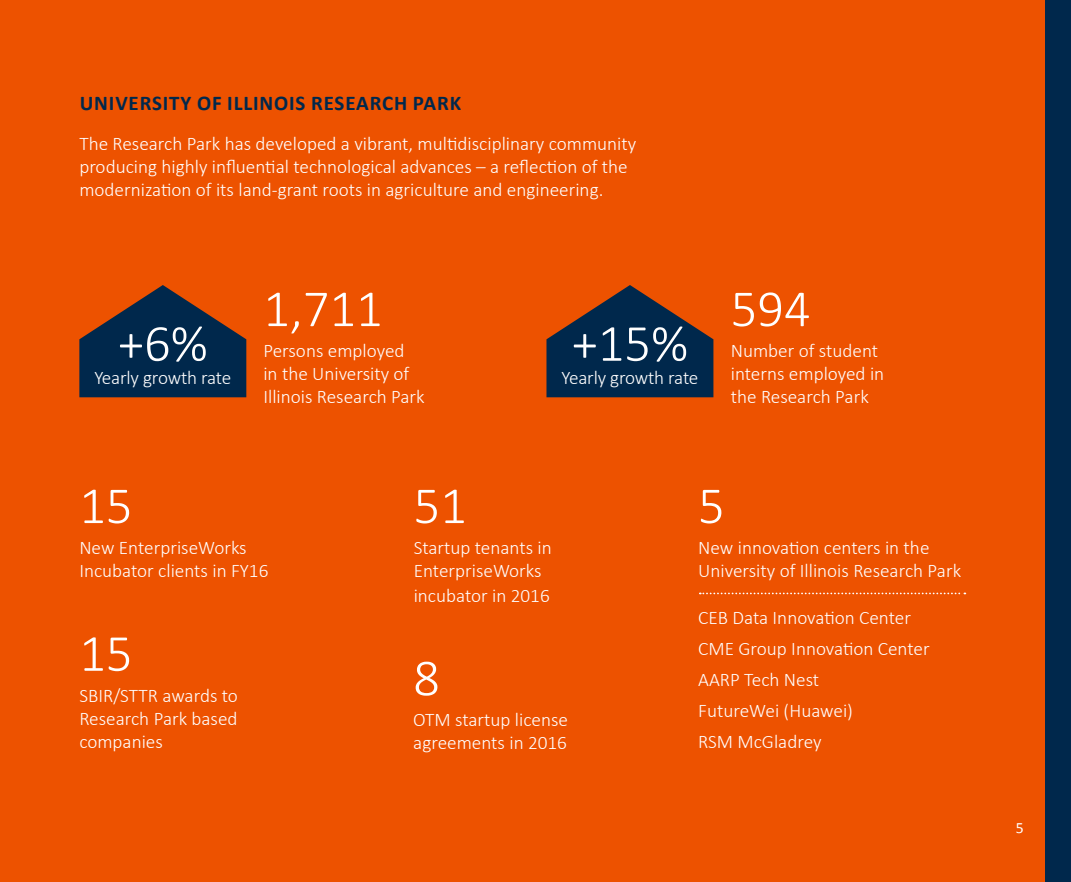
<style>
.page{position:relative;width:1071px;height:882px;background:#ed5200}
.page>*{position:absolute;margin:0;border:0;box-sizing:border-box;transform-origin:0 0}
.t1{font:300 52.5px "Calibri";color:#fff}
.t2{font:700 21px "Calibri";letter-spacing:.04em;color:#00284c}
.t3{font:300 19.25px/23.1px "Calibri";color:#fff}
.t4{font:15.75px "Calibri";color:#fff}
</style>
<div class="page">
<div style="left:1046px;top:0;width:25px;height:882px;background:#00284c"></div>
<svg style="left:700px;top:593px;width:265px;height:1px"></svg>
<svg style="left:546px;top:285px;width:167px;height:112px"></svg>
<svg style="left:79px;top:285px;width:167px;height:112px"></svg>
<p class="t2" style="left:80px;top:88px;width:383px">UNIVERSITY OF ILLINOIS RESEARCH PARK</p>
<p class="t3" style="left:79px;top:131px;width:558px">The Research Park has developed a vibrant, multidisciplinary community producing highly influential technological advances – a reflection of the modernization of its land-grant roots in agriculture and engineering.</p>
<p class="t1" style="left:118px;top:311px;width:91px">+6%</p>
<p class="t3" style="left:94px;top:366px;width:138px">Yearly growth rate</p>
<p class="t1" style="left:263px;top:276px;width:121px">1,711</p>
<p class="t3" style="left:263px;top:339px;width:163px">Persons employed<br>in the University of<br>Illinois Research Park</p>
<p class="t1" style="left:572px;top:311px;width:118px">+15%</p>
<p class="t3" style="left:562px;top:366px;width:138px">Yearly growth rate</p>
<p class="t1" style="left:731px;top:276px;width:81px">594</p>
<p class="t3" style="left:731px;top:339px;width:155px">Number of student interns employed in the Research Park</p>
<p class="t1" style="left:79px;top:473px;width:55px">15</p>
<p class="t3" style="left:79px;top:536px;width:191px">New EnterpriseWorks<br>Incubator clients in FY16</p>
<p class="t1" style="left:79px;top:621px;width:55px">15</p>
<p class="t3" style="left:79px;top:684px;width:160px;text-align:justify">SBIR/STTR awards to Research Park based companies</p>
<p class="t1" style="left:414px;top:473px;width:55px">51</p>
<p class="t3" style="left:414px;top:536px;width:140px">Startup tenants in<br>EnterpriseWorks</p>
<p class="t3" style="left:414px;top:584px;width:138px">incubator in 2016</p>
<p class="t1" style="left:413px;top:645px;width:28px">8</p>
<p class="t3" style="left:413px;top:708px;width:156px">OTM startup license agreements in 2016</p>
<p class="t1" style="left:698px;top:473px;width:28px">5</p>
<p class="t3" style="left:698px;top:536px;width:264px">New innovation centers in the<br>University of Illinois Research Park</p>
<p class="t3" style="left:698px;top:606px;width:214px">CEB Data Innovation Center</p>
<p class="t3" style="left:698px;top:637px;width:233px">CME Group Innovation Center</p>
<p class="t3" style="left:698px;top:668px;width:123px">AARP Tech Nest</p>
<p class="t3" style="left:698px;top:699px;width:156px">FutureWei (Huawei)</p>
<p class="t3" style="left:698px;top:730px;width:125px">RSM McGladrey</p>
<p class="t4" style="left:1016px;top:817px;width:9px">5</p>
</div>
